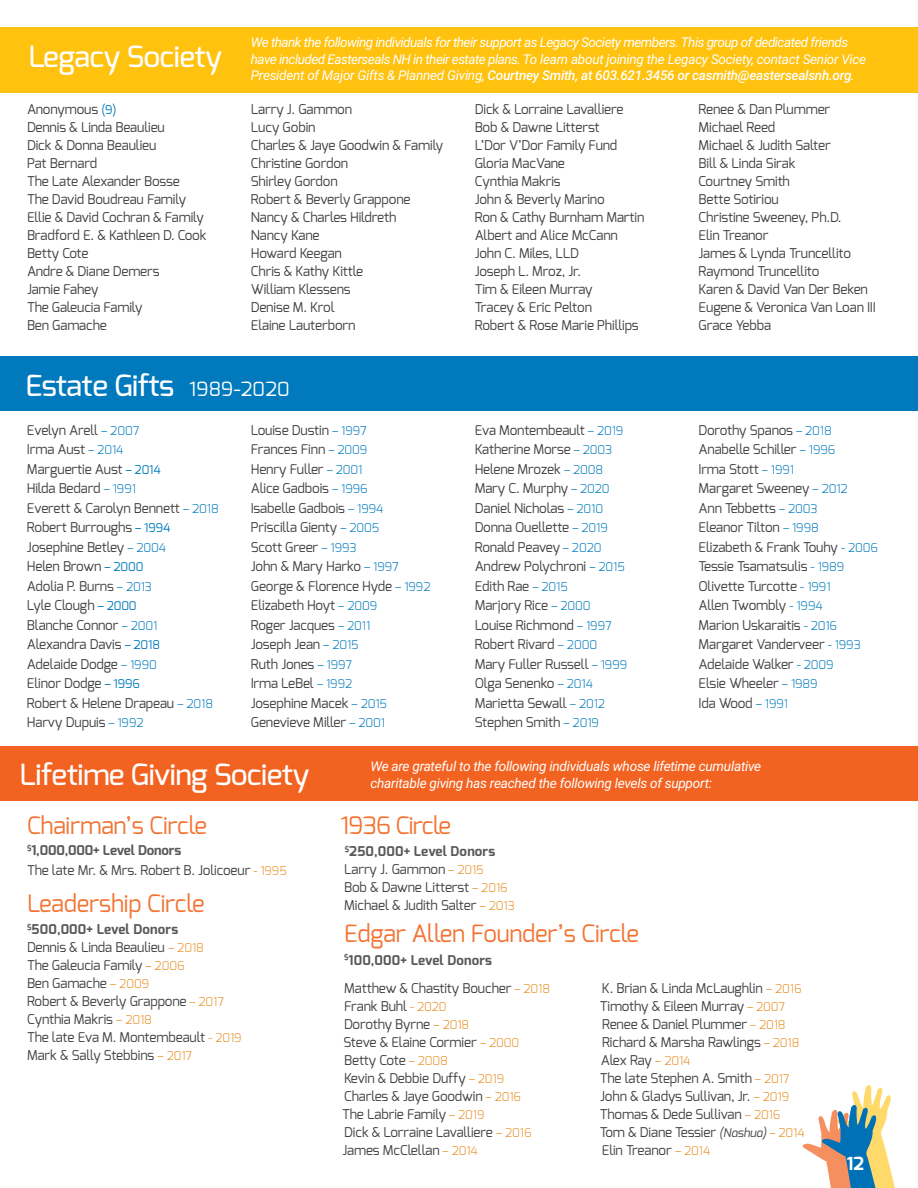
<style>
.page{position:relative;width:918px;height:1188px;background:#fff}
.page>*{position:absolute;margin:0;border:0;box-sizing:border-box;transform-origin:0 0}
.t1{font:500 29.1px "Exo";letter-spacing:-.02em;color:#fff}
.t2{font:24px "Exo";letter-spacing:-.01em;color:#f37332}
.t3{font:24px "Exo";letter-spacing:-.03em;color:#f37332}
.t4{font:19.5px "Exo";letter-spacing:.01em;color:#fff}
.t5{font:700 18px "Exo";color:#fff}
.t6{font:italic 13.65px/17.4px "Roboto";letter-spacing:-.02em;color:#fff}
.t7{font:13.5px/18px "Exo";letter-spacing:-.01em;color:#414042}
.t8{font:italic 13.5px/16.8px "Roboto";letter-spacing:-.04em;color:#fff}
.t9{font:700 13.5px "Exo";letter-spacing:.01em;color:#58595b}
.s1{font-weight:500}
.s2{font-size:12px;color:#007abc}
.s3{font-weight:300;font-size:12px;color:#007abc}
.s4{font-weight:700;color:#58595b}
.s5{font-weight:300;font-size:12px;color:#e88f24}
.s6{font-style:italic;font-size:12px}
</style>
<div class="page">
<svg style="left:802px;top:1085px;width:93px;height:103px"></svg>
<div style="left:0;top:747px;width:918px;height:54px;background:#f26322"></div>
<div style="left:0;top:356px;width:918px;height:55px;background:#007abc"></div>
<div style="left:0;top:27px;width:918px;height:66px;background:#ffc20e"></div>
<h1 class="t1" style="left:28px;top:38px;width:195px">Legacy Society</h1>
<p class="t8" style="left:251px;top:33px;width:617px">We thank the following individuals for their support as Legacy Society members. This group of dedicated friends have included Easterseals NH in their estate plans. To learn about joining the Legacy Society, contact Senior Vice<br>President of Major Gifts &amp; Planned Giving, <span class="s1">Courtney Smith, at 603.621.3456 or casmith@eastersealsnh.org</span>.</p>
<p class="t7" style="left:27px;top:100px;width:181px">Anonymous <span class="s2">(9)<br></span>Dennis &amp; Linda Beaulieu<br>Dick &amp; Donna Beaulieu<br>Pat Bernard<br>The Late Alexander Bosse<br>The David Boudreau Family<br>Ellie &amp; David Cochran &amp; Family<br>Bradford E. &amp; Kathleen D. Cook<br>Betty Cote<br>Andre &amp; Diane Demers<br>Jamie Fahey<br>The Galeucia Family<br>Ben Gamache</p>
<p class="t7" style="left:251px;top:100px;width:194px">Larry J. Gammon<br>Lucy Gobin<br>Charles &amp; Jaye Goodwin &amp; Family<br>Christine Gordon<br>Shirley Gordon<br>Robert &amp; Beverly Grappone<br>Nancy &amp; Charles Hildreth<br>Nancy Kane<br>Howard Keegan<br>Chris &amp; Kathy Kittle<br>William Klessens<br>Denise M. Krol<br>Elaine Lauterborn</p>
<p class="t7" style="left:475px;top:100px;width:171px">Dick &amp; Lorraine Lavalliere<br>Bob &amp; Dawne Litterst<br>L’Dor V’Dor Family Fund<br>Gloria MacVane<br>Cynthia Makris<br>John &amp; Beverly Marino<br>Ron &amp; Cathy Burnham Martin<br>Albert and Alice McCann<br>John C. Miles, LLD<br>Joseph L. Mroz, Jr.<br>Tim &amp; Eileen Murray<br>Tracey &amp; Eric Pelton<br>Robert &amp; Rose Marie Phillips</p>
<p class="t7" style="left:699px;top:100px;width:178px">Renee &amp; Dan Plummer<br>Michael Reed<br>Michael &amp; Judith Salter<br>Bill &amp; Linda Sirak<br>Courtney Smith<br>Bette Sotiriou<br>Christine Sweeney, Ph.D.<br>Elin Treanor<br>James &amp; Lynda Truncellito<br>Raymond Truncellito<br>Karen &amp; David Van Der Beken<br>Eugene &amp; Veronica Van Loan III<br>Grace Yebba</p>
<h1 class="t1" style="left:25px;top:367px;width:150px">Estate Gifts</h1>
<h3 class="t4" style="left:189px;top:376px;width:102px">1989-2020</h3>
<p class="t7" style="left:27px;top:420px;width:193px;line-height:19.5px">Evelyn Arell <span class="s3">– 2007<br></span>Irma Aust <span class="s3">– 2014<br></span>Marguertie Aust <span class="s2">– 2014<br></span>Hilda Bedard <span class="s3">– 1991<br></span>Everett &amp; Carolyn Bennett <span class="s3">– 2018<br></span>Robert Burroughs <span class="s2">– 1994<br></span>Josephine Betley <span class="s3">– 2004<br></span>Helen Brown <span class="s2">– 2000<br></span>Adolia P. Burns <span class="s3">– 2013<br></span>Lyle Clough <span class="s2">– 2000<br></span>Blanche Connor <span class="s3">– 2001<br></span>Alexandra Davis <span class="s2">– 2018<br></span>Adelaide Dodge <span class="s3">– 1990<br></span>Elinor Dodge <span class="s2">– 1996<br></span>Robert &amp; Helene Drapeau <span class="s3">– 2018<br></span>Harvy Dupuis <span class="s3">– 1992</span></p>
<p class="t7" style="left:251px;top:420px;width:181px;line-height:19.5px">Louise Dustin <span class="s3">– 1997<br></span>Frances Finn <span class="s3">– 2009<br></span>Henry Fuller <span class="s3">– 2001<br></span>Alice Gadbois <span class="s3">– 1996<br></span>Isabelle Gadbois <span class="s3">– 1994<br></span>Priscilla Gienty <span class="s3">– 2005<br></span>Scott Greer <span class="s3">– 1993<br></span>John &amp; Mary Harko <span class="s3">– 1997<br></span>George &amp; Florence Hyde <span class="s3">– 1992<br></span>Elizabeth Hoyt <span class="s3">– 2009<br></span>Roger Jacques <span class="s3">– 2011<br></span>Joseph Jean <span class="s3">– 2015<br></span>Ruth Jones <span class="s3">– 1997<br></span>Irma LeBel <span class="s3">– 1992<br></span>Josephine Macek <span class="s3">– 2015<br></span>Genevieve Miller <span class="s3">– 2001</span></p>
<p class="t7" style="left:475px;top:420px;width:154px;line-height:19.5px">Eva Montembeault <span class="s3">– 2019<br></span>Katherine Morse <span class="s3">– 2003<br></span>Helene Mrozek <span class="s3">– 2008<br></span>Mary C. Murphy <span class="s3">– 2020<br></span>Daniel Nicholas <span class="s3">– 2010<br></span>Donna Ouellette <span class="s3">– 2019<br></span>Ronald Peavey <span class="s3">– 2020<br></span>Andrew Polychroni <span class="s3">– 2015<br></span>Edith Rae <span class="s3">– 2015<br></span>Marjory Rice <span class="s3">– 2000<br></span>Louise Richmond <span class="s3">– 1997<br></span>Robert Rivard <span class="s3">– 2000<br></span>Mary Fuller Russell <span class="s3">– 1999<br></span>Olga Senenko <span class="s3">– 2014<br></span>Marietta Sewall <span class="s3">– 2012<br></span>Stephen Smith <span class="s3">– 2019</span></p>
<p class="t7" style="left:699px;top:420px;width:181px;line-height:19.5px">Dorothy Spanos <span class="s3">– 2018<br></span>Anabelle Schiller <span class="s3">– 1996<br></span>Irma Stott <span class="s3">– 1991<br></span>Margaret Sweeney <span class="s3">– 2012<br></span>Ann Tebbetts <span class="s3">– 2003<br></span>Eleanor Tilton <span class="s3">– 1998<br></span>Elizabeth &amp; Frank Touhy <span class="s3">- 2006<br></span>Tessie Tsamatsulis <span class="s3">- 1989<br></span>Olivette Turcotte <span class="s3">- 1991<br></span>Allen Twombly <span class="s3">- 1994<br></span>Marion Uskaraitis <span class="s3">- 2016<br></span>Margaret Vanderveer <span class="s3">- 1993<br></span>Adelaide Walker <span class="s3">- 2009<br></span>Elsie Wheeler <span class="s3">– 1989<br></span>Ida Wood <span class="s3">– 1991</span></p>
<h1 class="t1" style="left:19px;top:756px;width:292px">Lifetime Giving Society</h1>
<p class="t6" style="left:370px;top:757px;width:392px">We are grateful to the following individuals whose lifetime cumulative charitable giving has reached the following levels of support:</p>
<h2 class="t3" style="left:340px;top:809px;width:112px">1936 Circle</h2>
<p class="t7" style="left:344px;top:842px;width:172px"><sup>$</sup><span class="s4">250,000+ Level Donors<br></span>Larry J. Gammon <span class="s5">– 2015<br></span>Bob &amp; Dawne Litterst <span class="s5">– 2016<br></span>Michael &amp; Judith Salter <span class="s5">– 2013</span></p>
<h2 class="t2" style="left:27px;top:810px;width:182px">Chairman’s Circle</h2>
<p class="t7" style="left:27px;top:840px;width:261px;line-height:19.8px"><sup>$</sup><span class="s4">1,000,000+ Level Donors<br></span>The late Mr. &amp; Mrs. Robert B. Jolicoeur <span class="s5">- 1995</span></p>
<h2 class="t2" style="left:27px;top:888px;width:179px">Leadership Circle</h2>
<p class="t7" style="left:27px;top:921px;width:216px"><sup>$</sup><span class="s4">500,000+ Level Donors<br></span>Dennis &amp; Linda Beaulieu <span class="s5">– 2018<br></span>The Galeucia Family <span class="s5">– 2006<br></span>Ben Gamache <span class="s5">– 2009<br></span>Robert &amp; Beverly Grappone <span class="s5">– 2017<br></span>Cynthia Makris <span class="s5">– 2018<br></span>The late Eva M. Montembeault <span class="s5">- 2019<br></span>Mark &amp; Sally Stebbins <span class="s5">– 2017</span></p>
<h2 class="t2" style="left:344px;top:918px;width:297px">Edgar Allen Founder’s Circle</h2>
<p class="t9" style="left:344px;top:951px;width:150px"><sup>$</sup>100,000+ Level Donors</p>
<p class="t7" style="left:342px;top:979px;width:209px">Matthew &amp; Chastity Boucher <span class="s5">– 2018<br></span>Frank Buhl <span class="s5">- 2020<br></span>Dorothy Byrne <span class="s5">– 2018<br></span>Steve &amp; Elaine Cormier <span class="s5">– 2000<br></span>Betty Cote <span class="s5">– 2008<br></span>Kevin &amp; Debbie Duffy <span class="s5">– 2019<br></span>Charles &amp; Jaye Goodwin <span class="s5">– 2016<br></span>The Labrie Family <span class="s5">– 2019<br></span>Dick &amp; Lorraine Lavalliere <span class="s5">– 2016<br></span>James McClellan <span class="s5">– 2014</span></p>
<p class="t7" style="left:600px;top:979px;width:206px">K. Brian &amp; Linda McLaughlin <span class="s5">– 2016<br></span>Timothy &amp; Eileen Murray <span class="s5">– 2007<br></span>Renee &amp; Daniel Plummer <span class="s5">– 2018<br></span>Richard &amp; Marsha Rawlings <span class="s5">– 2018<br></span>Alex Ray <span class="s5">– 2014<br></span>The late Stephen A. Smith <span class="s5">– 2017<br></span>John &amp; Gladys Sullivan, Jr. <span class="s5">– 2019<br></span>Thomas &amp; Dede Sullivan <span class="s5">– 2016<br></span>Tom &amp; Diane Tessier <span class="s6">(Nashua)</span> <span class="s5">– 2014<br></span>Elin Treanor <span class="s5">– 2014</span></p>
<h3 class="t5" style="left:847px;top:1152px;width:19px">12</h3>
</div>
